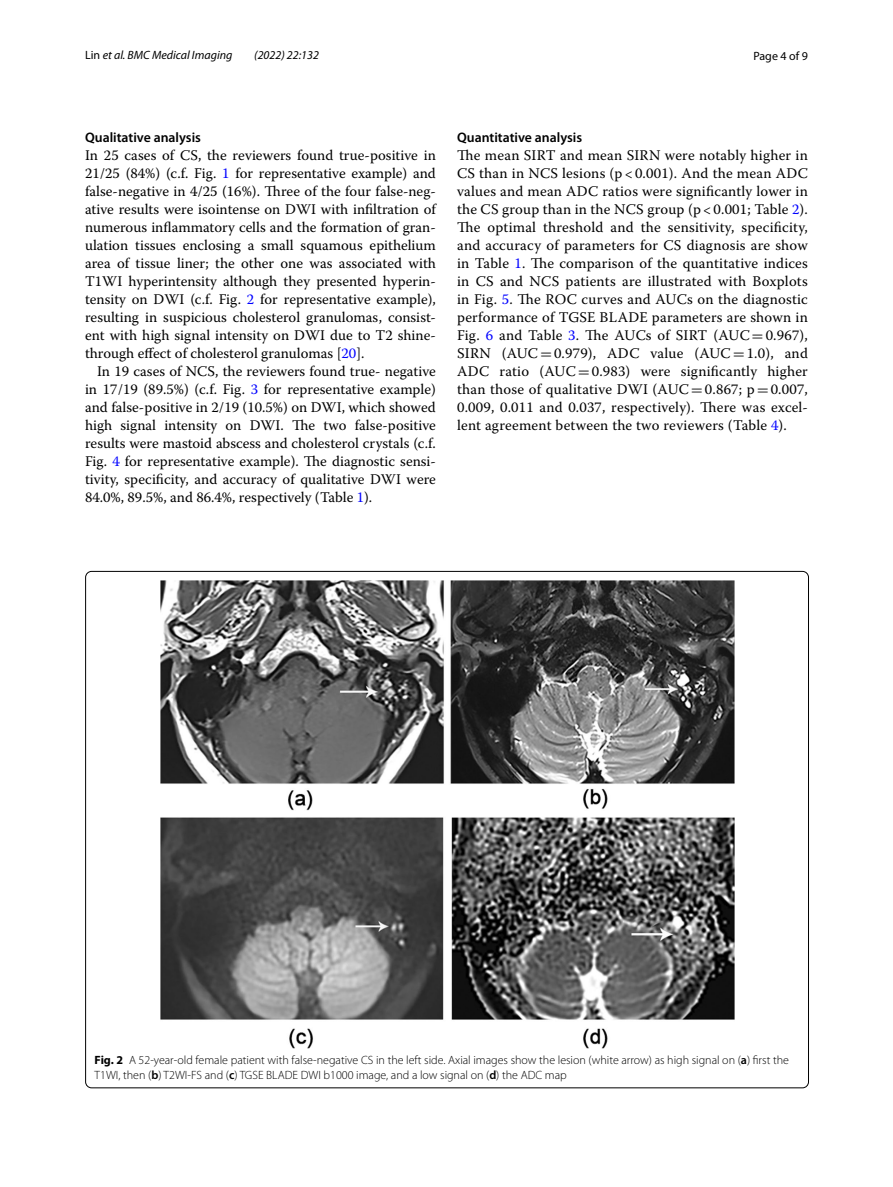
<style>
.page{position:relative;width:893px;height:1187px;background:#fff}
.page>*{position:absolute;margin:0;border:0;box-sizing:border-box;transform-origin:0 0}
.t1{font:14.7px/18px "Warnock Pro";color:#000;text-align:justify}
.t2{font:600 13.8px "Myriad Pro";color:#000}
.t3{font:300 12px/15px "Myriad Pro";color:#000}
.t4{font:italic 12px "Myriad Pro";color:#000}
.t5{font:12px "Myriad Pro";color:#000}
.s1{font-style:normal}
.s2{color:#00f}
.s3{font-family:"MTSY"}
.s4{font-weight:700}
.s5{font-weight:600}
</style>
<div class="page">
<img style="left:160px;top:580px;width:574px;height:468px">
<p class="t4" style="left:85px;top:48px;width:149px"><span class="s1">Lin</span> et al. BMC Medical Imaging</p>
<p class="t4" style="left:254px;top:48px;width:66px">(2022) 22:132</p>
<p class="t5" style="left:753px;top:48px;width:56px">Page 4 of 9</p>
<p class="t2" style="left:85px;top:129px;width:117px">Qualitative analysis</p>
<p class="t1" style="left:85px;top:146px;width:352px">In 25 cases of CS, the reviewers found true-positive in 21/25 (84%) (c.f. Fig. <span class="s2">1</span> for representative example) and false-negative in 4/25 (16%). Three of the four false-neg&shy;ative results were isointense on DWI with infiltration of numerous inflammatory cells and the formation of gran&shy;ulation tissues enclosing a small squamous epithelium area of tissue liner; the other one was associated with T1WI hyperintensity although they presented hyperin&shy;tensity on DWI (c.f. Fig. <span class="s2">2</span> for representative example), resulting in suspicious cholesterol granulomas, consist&shy;ent with high signal intensity on DWI due to T2 shine&shy;through effect of cholesterol granulomas [<span class="s2">20</span>].</p>
<p class="t1" style="left:85px;top:362px;width:352px;text-indent:12px">In 19 cases of NCS, the reviewers found true- negative in 17/19 (89.5%) (c.f. Fig. <span class="s2">3</span> for representative example) and false-positive in 2/19 (10.5%) on DWI, which showed high signal intensity on DWI. The two false-positive results were mastoid abscess and cholesterol crystals (c.f.<br>Fig. <span class="s2">4</span> for representative example). The diagnostic sensi&shy;tivity, specificity, and accuracy of qualitative DWI were 84.0%, 89.5%, and 86.4%, respectively (Table <span class="s2">1</span>).</p>
<p class="t2" style="left:457px;top:129px;width:127px">Quantitative analysis</p>
<p class="t1" style="left:457px;top:146px;width:352px">The mean SIRT and mean SIRN were notably higher in CS than in NCS lesions (p &lt; 0.001). And the mean ADC values and mean ADC ratios were significantly lower in the CS group than in the NCS group (p &lt; 0.001; Table <span class="s2">2</span>).<br>The optimal threshold and the sensitivity, specificity, and accuracy of parameters for CS diagnosis are show in Table <span class="s2">1</span>. The comparison of the quantitative indices in CS and NCS patients are illustrated with Boxplots in Fig. <span class="s2">5</span>. The ROC curves and AUCs on the diagnostic performance of TGSE BLADE parameters are shown in Fig. <span class="s2">6</span> and Table <span class="s2">3</span>. The AUCs of SIRT (AUC<span class="s3">=</span>0.967), SIRN (AUC<span class="s3">=</span>0.979), ADC value (AUC<span class="s3">=</span>1.0), and ADC ratio (AUC<span class="s3">=</span>0.983) were significantly higher than those of qualitative DWI (AUC<span class="s3">=</span>0.867; p<span class="s3">=</span>0.007, 0.009, 0.011 and 0.037, respectively). There was excel&shy;lent agreement between the two reviewers (Table <span class="s2">4</span>).</p>
<p class="t3" style="left:95px;top:1052px;width:696px"><span class="s4">Fig. 2</span> A 52-year-old female patient with false-negative CS in the left side. Axial images show the lesion (white arrow) as high signal on (<span class="s5">a</span>) first the<br>T1WI, then (<span class="s5">b</span>) T2WI-FS and (<span class="s5">c</span>) TGSE BLADE DWI b1000 image, and a low signal on (<span class="s5">d</span>) the ADC map</p>
</div>
